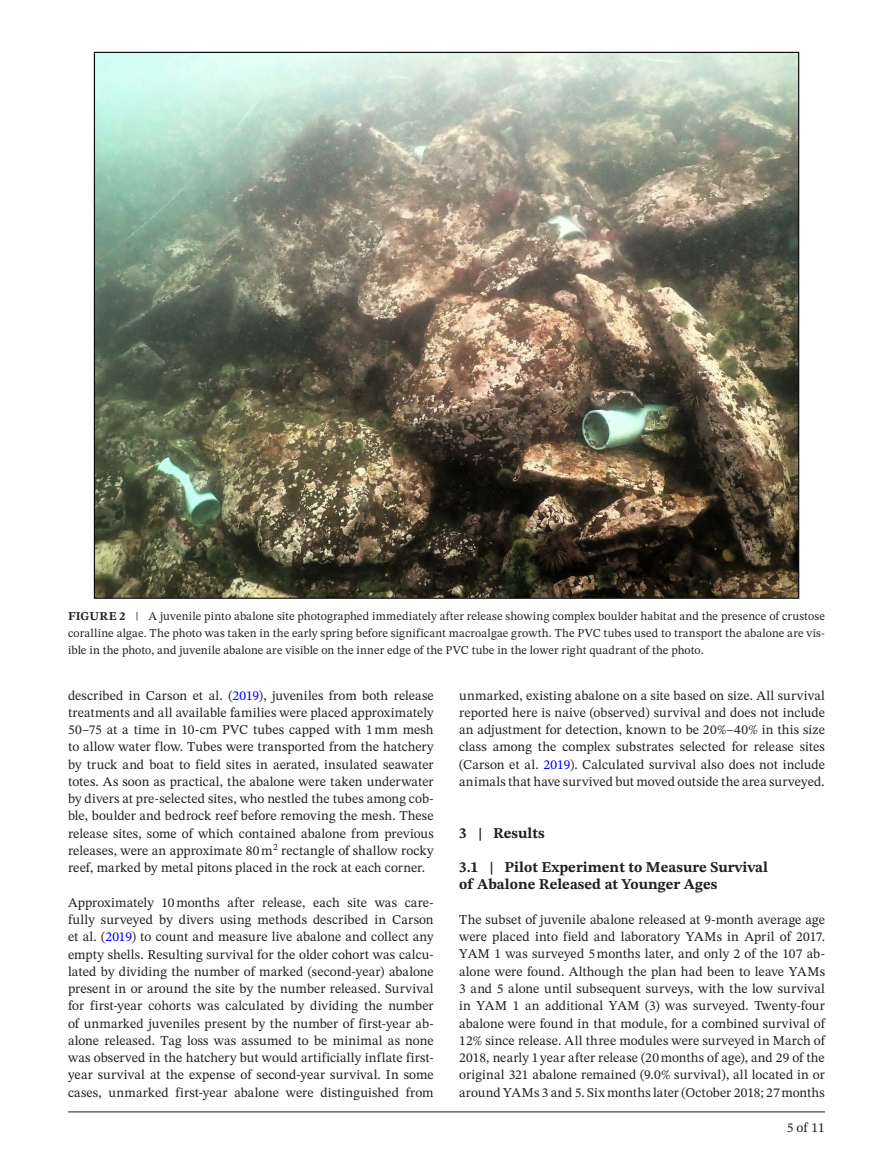
<style>
.page{position:relative;width:893px;height:1174px;background:#fff}
.page>*{position:absolute;margin:0;border:0;box-sizing:border-box;transform-origin:0 0}
.t1{font:700 15px/17.2px "STIX Two Text";color:#231f20}
.t2{font:13.5px/17.2px "STIX Two Text";letter-spacing:.005em;color:#231f20;text-align:justify}
.t3{font:12px/17.2px "STIX Two Text";letter-spacing:.01em;color:#231f20;text-align:justify}
.s1{font-weight:700}
.s2{color:#00f}
</style>
<div class="page">
<hr style="left:68px;top:1111px;width:757px;height:1px;background:#231f20">
<img style="left:94px;top:51px;width:705px;height:548px">
<p class="t3" style="left:68px;top:607px;width:758px"><span class="s1">FIGURE 2</span> | A juvenile pinto abalone site photographed immediately after release showing complex boulder habitat and the presence of crustose coralline algae. The photo was taken in the early spring before significant macroalgae growth. The PVC tubes used to transport the abalone are vis&shy;ible in the photo, and juvenile abalone are visible on the inner edge of the PVC tube in the lower right quadrant of the photo.</p>
<p class="t2" style="left:68px;top:686px;width:367px">described in Carson et al. (<span class="s2">2019</span>), juveniles from both release treatments and all available families were placed approximately 50–75 at a time in 10-cm PVC tubes capped with 1mm mesh to allow water flow. Tubes were transported from the hatchery by truck and boat to field sites in aerated, insulated seawater totes. As soon as practical, the abalone were taken underwater by divers at pre-selected sites, who nestled the tubes among cob&shy;ble, boulder and bedrock reef before removing the mesh. These release sites, some of which contained abalone from previous releases, were an approximate 80m<sup>2</sup> rectangle of shallow rocky reef, marked by metal pitons placed in the rock at each corner.</p>
<p class="t2" style="left:68px;top:893px;width:367px">Approximately 10months after release, each site was care&shy;fully surveyed by divers using methods described in Carson et al. (<span class="s2">2019</span>) to count and measure live abalone and collect any empty shells. Resulting survival for the older cohort was calcu&shy;lated by dividing the number of marked (second-year) abalone present in or around the site by the number released. Survival for first-year cohorts was calculated by dividing the number of unmarked juveniles present by the number of first-year ab&shy;alone released. Tag loss was assumed to be minimal as none was observed in the hatchery but would artificially inflate first&shy;year survival at the expense of second-year survival. In some cases, unmarked first-year abalone were distinguished from</p>
<p class="t2" style="left:459px;top:686px;width:367px">unmarked, existing abalone on a site based on size. All survival reported here is naive (observed) survival and does not include an adjustment for detection, known to be 20%–40% in this size class among the complex substrates selected for release sites (Carson et al. <span class="s2">2019</span>). Calculated survival also does not include animals that have survived but moved outside the area surveyed.</p>
<p class="t1" style="left:459px;top:824px;width:87px">3 | Results</p>
<p class="t1" style="left:459px;top:859px;width:310px">3.1 | Pilot Experiment to Measure Survival of Abalone Released at Younger Ages</p>
<p class="t2" style="left:459px;top:910px;width:367px">The subset of juvenile abalone released at 9-month average age were placed into field and laboratory YAMs in April of 2017.<br>YAM 1 was surveyed 5months later, and only 2 of the 107 ab&shy;alone were found. Although the plan had been to leave YAMs 3 and 5 alone until subsequent surveys, with the low survival in YAM 1 an additional YAM (3) was surveyed. Twenty-four abalone were found in that module, for a combined survival of 12% since release. All three modules were surveyed in March of 2018, nearly 1 year after release (20months of age), and 29 of the original 321 abalone remained (9.0% survival), all located in or around YAMs 3 and 5. Six months later (October 2018; 27months</p>
<p class="t2" style="left:787px;top:1119px;width:40px">5 of 11</p>
</div>
